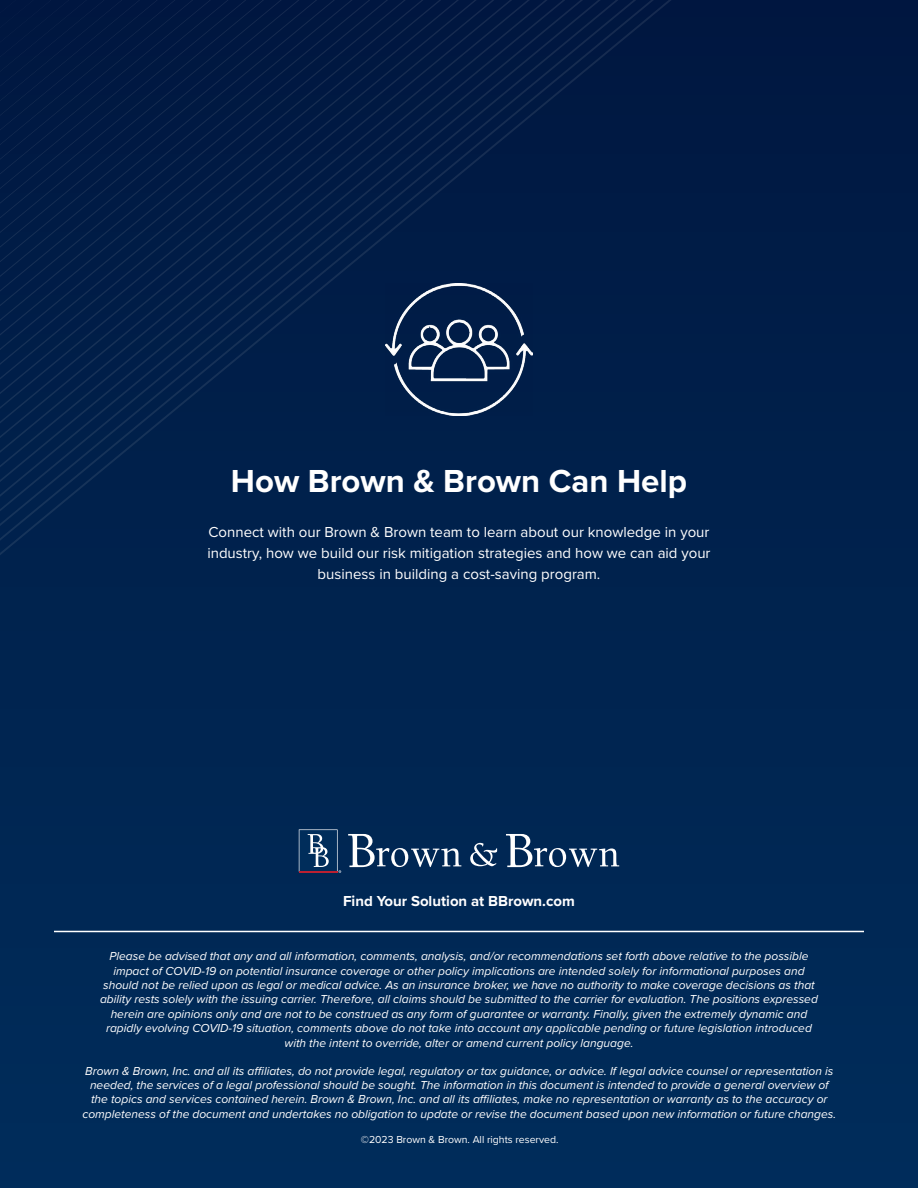
<style>
.page{position:relative;width:918px;height:1188px;background:#fff}
.page>*{position:absolute;margin:0;border:0;box-sizing:border-box;transform-origin:0 0}
.t1{font:700 33px "Proxima Nova";color:#fff}
.t2{font:15px/21px "Proxima Nova";color:#fff;text-align:center}
.t3{font:700 15px "Proxima Nova";color:#fff}
.t4{font:italic 12px/14.4px "Proxima Nova";color:#fff;text-align:center}
.t5{font:10.5px "Proxima Nova";color:#fff}
</style>
<div class="page">
<div style="left:0;top:0;width:918px;height:1188px;background:linear-gradient(to bottom,#001740,#012e5c)"></div>
<div style="left:0;top:0;width:704px;height:563px;background:#001e49"></div>
<svg style="left:0;top:0;width:687px;height:559px;fill:#00214d"></svg>
<svg style="left:0;top:0;width:669px;height:544px;fill:#00214c"></svg>
<svg style="left:0;top:0;width:651px;height:530px;fill:#00214c"></svg>
<svg style="left:0;top:0;width:633px;height:515px;fill:#00214c"></svg>
<svg style="left:0;top:0;width:616px;height:500px;fill:#00204b"></svg>
<svg style="left:0;top:0;width:598px;height:486px;fill:#00204b"></svg>
<svg style="left:0;top:0;width:580px;height:471px;fill:#00204b"></svg>
<svg style="left:0;top:0;width:563px;height:456px;fill:#00204a"></svg>
<svg style="left:0;top:0;width:545px;height:442px;fill:#001f4a"></svg>
<svg style="left:0;top:0;width:527px;height:427px;fill:#001f4a"></svg>
<svg style="left:0;top:0;width:509px;height:412px;fill:#001f49"></svg>
<svg style="left:0;top:0;width:492px;height:398px;fill:#001e49"></svg>
<svg style="left:0;top:0;width:474px;height:383px;fill:#001e49"></svg>
<svg style="left:0;top:0;width:456px;height:368px;fill:#001e49"></svg>
<svg style="left:0;top:0;width:439px;height:354px;fill:#001e48"></svg>
<svg style="left:0;top:0;width:421px;height:339px;fill:#001d48"></svg>
<svg style="left:0;top:0;width:403px;height:324px;fill:#001d47"></svg>
<svg style="left:0;top:0;width:385px;height:310px;fill:#001d47"></svg>
<svg style="left:0;top:0;width:368px;height:295px;fill:#001c47"></svg>
<svg style="left:0;top:0;width:350px;height:280px;fill:#001c46"></svg>
<svg style="left:0;top:0;width:332px;height:266px;fill:#001c46"></svg>
<svg style="left:0;top:0;width:314px;height:251px;fill:#001c46"></svg>
<svg style="left:0;top:0;width:297px;height:236px;fill:#001b45"></svg>
<svg style="left:0;top:0;width:279px;height:222px;fill:#001b45"></svg>
<svg style="left:0;top:0;width:261px;height:207px;fill:#001b45"></svg>
<svg style="left:0;top:0;width:244px;height:193px;fill:#001a44"></svg>
<svg style="left:0;top:0;width:226px;height:178px"></svg>
<hr style="left:54px;top:931px;width:810px;height:1px;background:#fff">
<svg style="left:470px;top:843px;width:27px;height:23px"></svg>
<svg style="left:348px;top:834px;width:113px;height:33px"></svg>
<svg style="left:506px;top:834px;width:113px;height:33px"></svg>
<svg style="left:299px;top:829px;width:42px;height:44px"></svg>
<hr style="left:299px;top:872px;width:39px;height:1px;background:#bb2031">
<img style="left:386px;top:284px;width:146px;height:132px">
<h1 class="t1" style="left:231px;top:456px;width:458px">How Brown &amp; Brown Can Help</h1>
<p class="t2" style="left:207px;top:521px;width:505px">Connect with our Brown &amp; Brown team to learn about our knowledge in your industry, how we build our risk mitigation strategies and how we can aid your business in building a cost-saving program.</p>
<p class="t3" style="left:343px;top:890px;width:233px">Find Your Solution at BBrown.com</p>
<p class="t4" style="left:100px;top:948px;width:719px">Please be advised that any and all information, comments, analysis, and/or recommendations set forth above relative to the possible impact of COVID-19 on potential insurance coverage or other policy implications are intended solely for informational purposes and should not be relied upon as legal or medical advice. As an insurance broker, we have no authority to make coverage decisions as that ability rests solely with the issuing carrier. Therefore, all claims should be submitted to the carrier for evaluation. The positions expressed herein are opinions only and are not to be construed as any form of guarantee or warranty. Finally, given the extremely dynamic and rapidly evolving COVID-19 situation, comments above do not take into account any applicable pending or future legislation introduced with the intent to override, alter or amend current policy language.</p>
<p class="t4" style="left:82px;top:1063px;width:755px">Brown &amp; Brown, Inc. and all its affiliates, do not provide legal, regulatory or tax guidance, or advice. If legal advice counsel or representation is needed, the services of a legal professional should be sought. The information in this document is intended to provide a general overview of the topics and services contained herein. Brown &amp; Brown, Inc. and all its affiliates, make no representation or warranty as to the accuracy or completeness of the document and undertakes no obligation to update or revise the document based upon new information or future changes.</p>
<p class="t5" style="left:361px;top:1131px;width:199px">©2023 Brown &amp; Brown. All rights reserved.</p>
</div>
